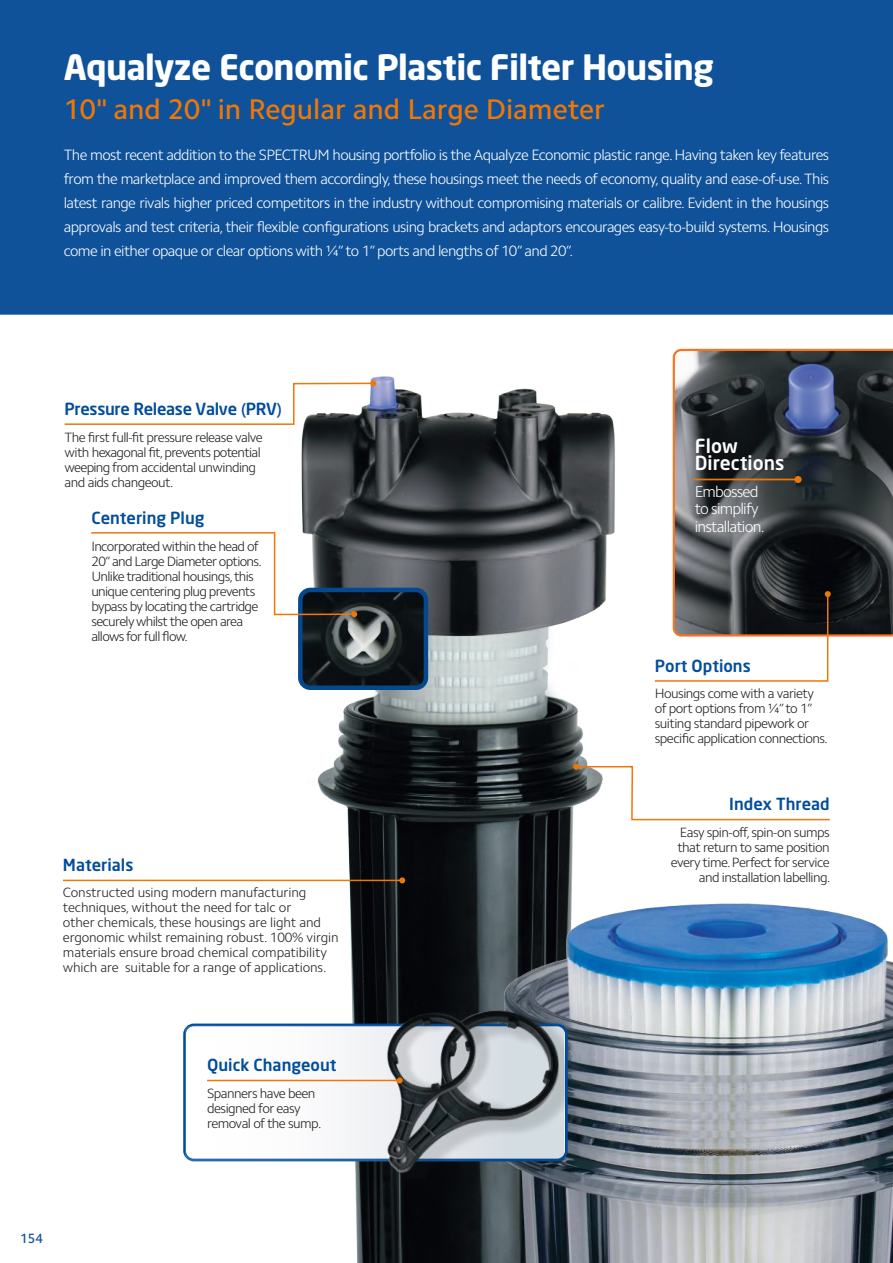
<style>
.page{position:relative;width:893px;height:1263px;background:#0f529a}
.page>*{position:absolute;margin:0;border:0;box-sizing:border-box;transform-origin:0 0}
.t1{font:700 34.5px "Neo Sans";letter-spacing:-.02em;color:#fff}
.t2{font:500 28.5px "Camphor Std";color:#ef7706}
.t3{font:500 19.2px/17.4px "Neo Sans";color:#fff}
.t4{font:500 16.5px "Neo Sans";color:#004c9c}
.t5{font:500 16.5px "Neo Sans";letter-spacing:-.02em;color:#004c9c}
.t6{font:300 15.6px/17.4px "Camphor Std";letter-spacing:-.05em;color:#fff}
.t7{font:300 15px/24px "Camphor Std";letter-spacing:-.04em;color:#fff;text-align:justify}
.t8{font:300 13.5px/15px "Camphor Std";letter-spacing:-.04em;color:#241f1f}
.t9{font:300 13.5px/15px "Camphor Std";letter-spacing:-.01em;color:#241f1f}
.t10{font:500 13.5px "Camphor Std";color:#0f519c}
.s1{font-family:"Camphor Std"}
</style>
<div class="page">
<div style="left:0;top:315px;width:893px;height:948px;background:#fff"></div>
<img style="left:291px;top:361px;width:340px;height:902px">
<img style="left:300px;top:590px;width:126px;height:98px">
<div style="left:298px;top:588px;width:130px;height:102px;border:4px solid #05488e;border-radius:10px"></div>
<svg style="left:673px;top:349px;width:220px;height:288px;background:#3d4044"></svg>
<hr style="left:693px;top:479px;width:105px;height:1px;background:#ef7706">
<div style="left:795px;top:476px;width:6px;height:7px;background:#ef7706;border-radius:50%"></div>
<svg style="left:653px;top:591px;width:178px;height:91px;background:#a9a39f"></svg>
<img style="left:478px;top:904px;width:415px;height:359px">
<div style="left:185px;top:1025px;width:158px;height:136px;background:#fcfdfd"></div>
<hr style="left:63px;top:880px;width:339px;height:1px;background:#ef7706">
<svg style="left:399px;top:877px;width:6px;height:6px"></svg>
<svg style="left:573px;top:764px;width:258px;height:57px;background:#f3f1ee"></svg>
<svg style="left:63px;top:380px;width:313px;height:46px;background:#efebe7"></svg>
<svg style="left:90px;top:531px;width:267px;height:86px;background:#d8d7d6"></svg>
<img style="left:504px;top:1004px;width:65px;height:176px">
<img style="left:343px;top:963px;width:161px;height:228px">
<hr style="left:207px;top:1080px;width:193px;height:1px;background:#ef7706">
<svg style="left:397px;top:1077px;width:6px;height:6px"></svg>
<h1 class="t1" style="left:64px;top:53px;width:651px">Aqualyze Economic Plastic Filter Housing</h1>
<h2 class="t2" style="left:64px;top:92px;width:543px">10" and 20" in Regular and Large Diameter</h2>
<p class="t7" style="left:64px;top:143px;width:767px">The most recent addition to the SPECTRUM housing portfolio is the Aqualyze Economic plastic range. Having taken key features from the marketplace and improved them accordingly, these housings meet the needs of economy, quality and ease-of-use. This latest range rivals higher priced competitors in the industry without compromising materials or calibre. Evident in the housings approvals and test criteria, their flexible configurations using brackets and adaptors encourages easy-to-build systems. Housings come in either opaque or clear options with ¼” to 1” ports and lengths of 10” and 20”.</p>
<p class="t5" style="left:65px;top:401px;width:219px">Pressure Release Valve <span class="s1">(</span>PRV<span class="s1">)</span></p>
<p class="t8" style="left:65px;top:429px;width:200px">The first full-fit pressure release valve with hexagonal fit, prevents potential weeping from accidental unwinding and aids changeout.</p>
<p class="t4" style="left:91px;top:510px;width:115px">Centering Plug</p>
<p class="t8" style="left:91px;top:539px;width:172px">Incorporated within the head of<br>20” and Large Diameter options.<br>Unlike traditional housings, this unique centering plug prevents bypass by locating the cartridge securely whilst the open area allows for full flow.</p>
<p class="t4" style="left:63px;top:858px;width:72px">Materials</p>
<p class="t9" style="left:63px;top:885px;width:277px">Constructed using modern manufacturing techniques, without the need for talc or<br>other chemicals, these housings are light and ergonomic whilst remaining robust. 100% virgin materials ensure broad chemical compatibility which are suitable for a range of applications.</p>
<p class="t4" style="left:207px;top:1057px;width:131px">Quick Changeout</p>
<p class="t8" style="left:207px;top:1085px;width:116px">Spanners have been designed for easy removal of the sump.</p>
<p class="t10" style="left:20px;top:1230px;width:24px">154</p>
<h3 class="t3" style="left:695px;top:438px;width:91px">Flow<br>Directions</h3>
<p class="t6" style="left:695px;top:483px;width:71px">Embossed to simplify installation.</p>
<p class="t4" style="left:655px;top:658px;width:97px">Port Options</p>
<p class="t8" style="left:655px;top:686px;width:175px">Housings come with a variety of port options from ¼” to 1” suiting standard pipework or specific application connections.</p>
<p class="t4" style="left:729px;top:797px;width:102px">Index Thread</p>
<p class="t8" style="left:671px;top:825px;width:161px;text-align:right">Easy spin-off, spin-on sumps that return to same position every time. Perfect for service and installation labelling.</p>
</div>
